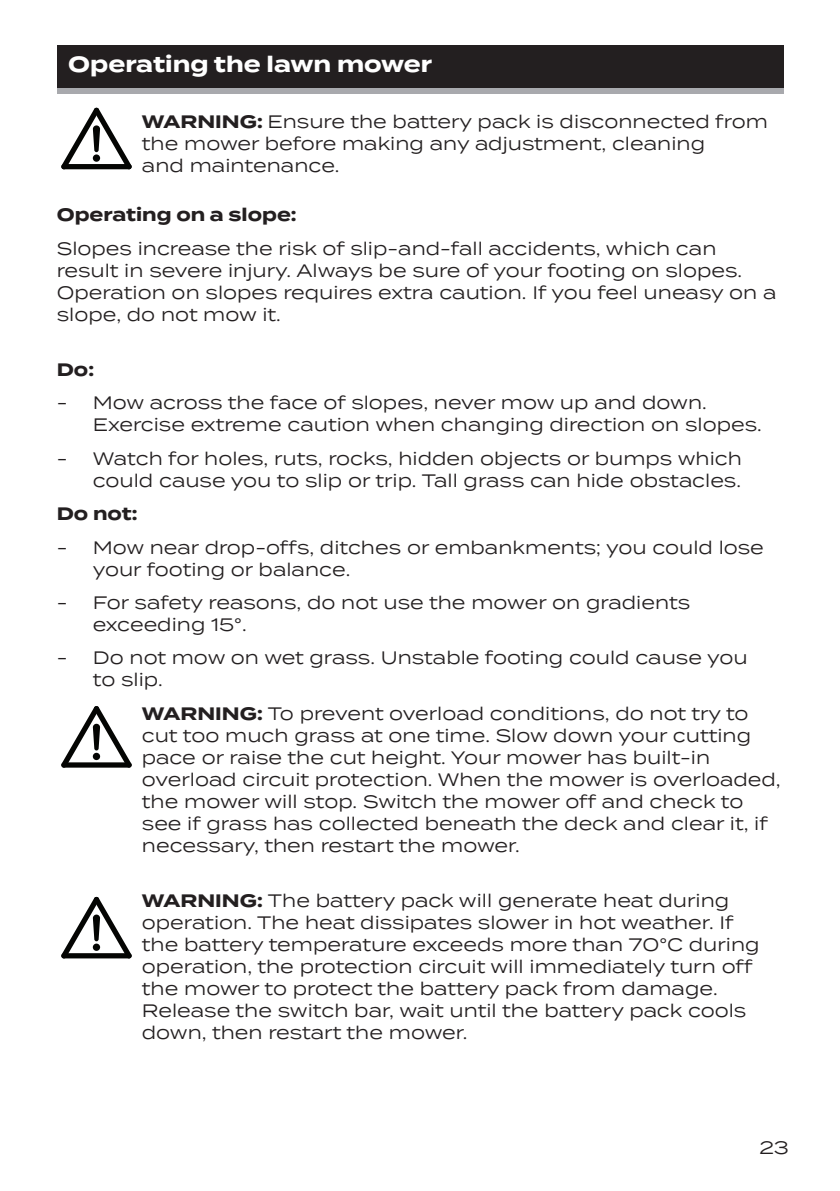
<style>
.page{position:relative;width:840px;height:1191px;background:#fff}
.page>*{position:absolute;margin:0;border:0;box-sizing:border-box;transform-origin:0 0}
.t1{font:700 22px "Termina";color:#fff}
.t2{font:18px/22px "Termina";color:#231f20}
.t3{font:700 18px "Termina";color:#231f20}
.s1{font-weight:700}
</style>
<div class="page">
<div style="left:57px;top:52px;width:726px;height:42px;background:#a8a9ad"></div>
<div style="left:57px;top:45px;width:726px;height:43px;background:#231f20"></div>
<svg style="left:61px;top:107px;width:71px;height:63px"></svg>
<svg style="left:61px;top:706px;width:71px;height:62px"></svg>
<svg style="left:61px;top:896px;width:71px;height:62px"></svg>
<p class="t1" style="left:68px;top:48px;width:365px">Operating the lawn mower</p>
<p class="t2" style="left:142px;top:110px;width:627px"><span class="s1">WARNING:</span> Ensure the battery pack is disconnected from the mower before making any adjustment, cleaning<br>and maintenance.</p>
<p class="t3" style="left:57px;top:202px;width:241px">Operating on a slope:</p>
<p class="t2" style="left:57px;top:237px;width:721px">Slopes increase the risk of slip-and-fall accidents, which can result in severe injury. Always be sure of your footing on slopes.<br>Operation on slopes requires extra caution. If you feel uneasy on a slope, do not mow it.</p>
<p class="t3" style="left:57px;top:356px;width:39px">Do:</p>
<p class="t2" style="left:93px;top:391px;width:670px;text-indent:-36px">- Mow across the face of slopes, never mow up and down.<br>Exercise extreme caution when changing direction on slopes.</p>
<p class="t2" style="left:57px;top:447px;width:686px;text-align:right">- Watch for holes, ruts, rocks, hidden objects or bumps which could cause you to slip or trip. Tall grass can hide obstacles.</p>
<p class="t3" style="left:57px;top:500px;width:82px">Do not:</p>
<p class="t2" style="left:93px;top:535px;width:672px;text-indent:-36px">- Mow near drop-offs, ditches or embankments; you could lose your footing or balance.</p>
<p class="t2" style="left:93px;top:591px;width:598px;text-indent:-36px">- For safety reasons, do not use the mower on gradients exceeding 15°.</p>
<p class="t2" style="left:93px;top:646px;width:656px;text-indent:-36px">- Do not mow on wet grass. Unstable footing could cause you to slip.</p>
<p class="t2" style="left:142px;top:701px;width:640px"><span class="s1">WARNING:</span> To prevent overload conditions, do not try to cut too much grass at one time. Slow down your cutting pace or raise the cut height. Your mower has built-in overload circuit protection. When the mower is overloaded, the mower will stop. Switch the mower off and check to see if grass has collected beneath the deck and clear it, if necessary, then restart the mower.</p>
<p class="t2" style="left:142px;top:889px;width:619px"><span class="s1">WARNING:</span> The battery pack will generate heat during operation. The heat dissipates slower in hot weather. If the battery temperature exceeds more than 70°C during operation, the protection circuit will immediately turn off the mower to protect the battery pack from damage.<br>Release the switch bar, wait until the battery pack cools down, then restart the mower.</p>
<p class="t2" style="left:759px;top:1135px;width:31px">23</p>
</div>
